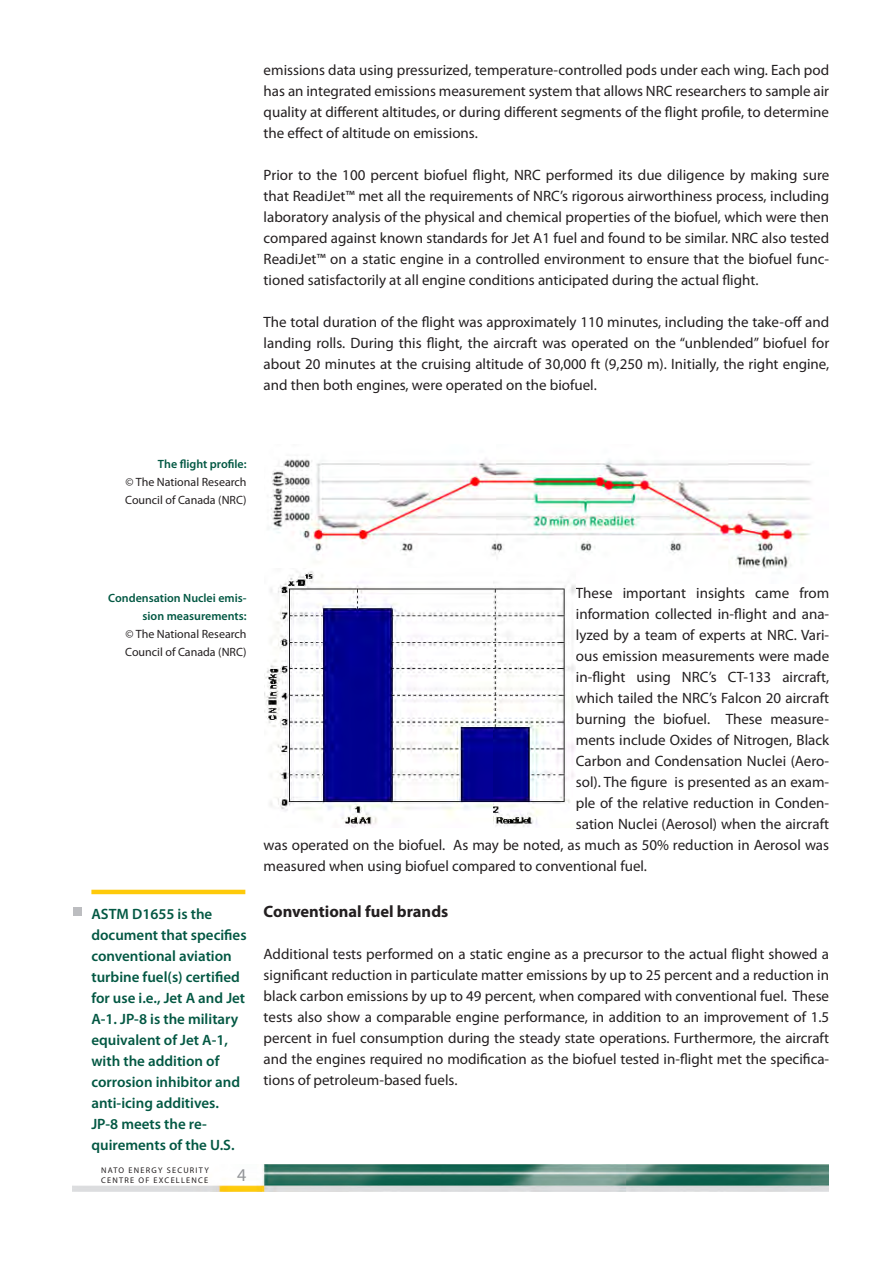
<style>
.page{position:relative;width:893px;height:1263px;background:#fff}
.page>*{position:absolute;margin:0;border:0;box-sizing:border-box;transform-origin:0 0}
.t1{font:18px "Myriad Pro";color:#939598}
.t2{font:700 16.5px "Myriad Pro";color:#231f20}
.t3{font:15px/21px "Myriad Pro";color:#231f20;text-align:justify}
.t4{font:600 15px/21px "Myriad Pro";color:#035843}
.t5{font:12px/18px "Myriad Pro";color:#231f20}
.t6{font:600 12px/18px "Myriad Pro";color:#035843;text-align:right}
.t7{font:8.25px/9.9px "Myriad Pro";letter-spacing:.15em;color:#231f20}
</style>
<div class="page">
<img style="left:73px;top:1164px;width:755px;height:28px">
<img style="left:271px;top:458px;width:540px;height:111px">
<img style="left:264px;top:568px;width:312px;height:259px">
<hr style="left:91px;top:890px;width:154px;height:4px;background:#feca0a">
<div style="left:73px;top:907px;width:9px;height:9px;background:#bcbdc0"></div>
<p class="t3" style="left:264px;top:59px;width:567px">emissions data using pressurized, temperature-controlled pods under each wing. Each pod has an integrated emissions measurement system that allows NRC researchers to sample air quality at different altitudes, or during different segments of the flight profile, to determine the effect of altitude on emissions.</p>
<p class="t3" style="left:264px;top:164px;width:567px">Prior to the 100 percent biofuel flight, NRC performed its due diligence by making sure that ReadiJet™ met all the requirements of NRC’s rigorous airworthiness process, including laboratory analysis of the physical and chemical properties of the biofuel, which were then compared against known standards for Jet A1 fuel and found to be similar. NRC also tested ReadiJet™ on a static engine in a controlled environment to ensure that the biofuel func&shy;tioned satisfactorily at all engine conditions anticipated during the actual flight.</p>
<p class="t3" style="left:264px;top:311px;width:567px">The total duration of the flight was approximately 110 minutes, including the take-off and landing rolls. During this flight, the aircraft was operated on the “unblended” biofuel for about 20 minutes at the cruising altitude of 30,000 ft (9,250 m). Initially, the right engine, and then both engines, were operated on the biofuel.</p>
<p class="t6" style="left:158px;top:455px;width:90px">The flight profile:</p>
<p class="t5" style="left:125px;top:473px;width:123px">© The National Research<br>Council of Canada (NRC)</p>
<p class="t6" style="left:108px;top:589px;width:140px">Condensation Nuclei emis&shy;sion measurements:</p>
<p class="t5" style="left:125px;top:625px;width:123px">© The National Research<br>Council of Canada (NRC)</p>
<p class="t4" style="left:91px;top:903px;width:157px">ASTM D1655 is the document that specifies conventional aviation turbine fuel(s) certified for use i.e., Jet A and Jet<br>A-1. JP-8 is the military equivalent of Jet A-1, with the addition of corrosion inhibitor and anti-icing additives.<br>JP-8 meets the re&shy;quirements of the U.S.</p>
<p class="t7" style="left:101px;top:1165px;width:109px">NATO ENERGY SECURITY<br>CENTRE OF EXCELLENCE</p>
<p class="t1" style="left:237px;top:1163px;width:11px">4</p>
<p class="t3" style="left:576px;top:582px;width:255px">These important insights came from</p>
<p class="t3" style="left:576px;top:603px;width:255px">information collected in-flight and ana-</p>
<p class="t3" style="left:576px;top:624px;width:255px">lyzed by a team of experts at NRC. Vari-</p>
<p class="t3" style="left:576px;top:645px;width:255px">ous emission measurements were made</p>
<p class="t3" style="left:576px;top:666px;width:255px">in-flight using NRC’s CT-133 aircraft,</p>
<p class="t3" style="left:576px;top:687px;width:255px">which tailed the NRC’s Falcon 20 aircraft</p>
<p class="t3" style="left:576px;top:708px;width:255px">burning the biofuel. These measure-</p>
<p class="t3" style="left:576px;top:729px;width:255px">ments include Oxides of Nitrogen, Black</p>
<p class="t3" style="left:576px;top:750px;width:255px">Carbon and Condensation Nuclei (Aero-</p>
<p class="t3" style="left:576px;top:771px;width:255px">sol). The figure is presented as an exam-</p>
<p class="t3" style="left:576px;top:792px;width:255px">ple of the relative reduction in Conden-</p>
<p class="t3" style="left:576px;top:813px;width:255px">sation Nuclei (Aerosol) when the aircraft</p>
<p class="t3" style="left:264px;top:834px;width:567px">was operated on the biofuel. As may be noted, as much as 50% reduction in Aerosol was</p>
<p class="t3" style="left:264px;top:855px;width:385px">measured when using biofuel compared to conventional fuel.</p>
<p class="t2" style="left:264px;top:900px;width:186px">Conventional fuel brands</p>
<p class="t3" style="left:264px;top:943px;width:567px">Additional tests performed on a static engine as a precursor to the actual flight showed a significant reduction in particulate matter emissions by up to 25 percent and a reduction in black carbon emissions by up to 49 percent, when compared with conventional fuel. These tests also show a comparable engine performance, in addition to an improvement of 1.5 percent in fuel consumption during the steady state operations. Furthermore, the aircraft and the engines required no modification as the biofuel tested in-flight met the specifica&shy;tions of petroleum-based fuels.</p>
</div>
